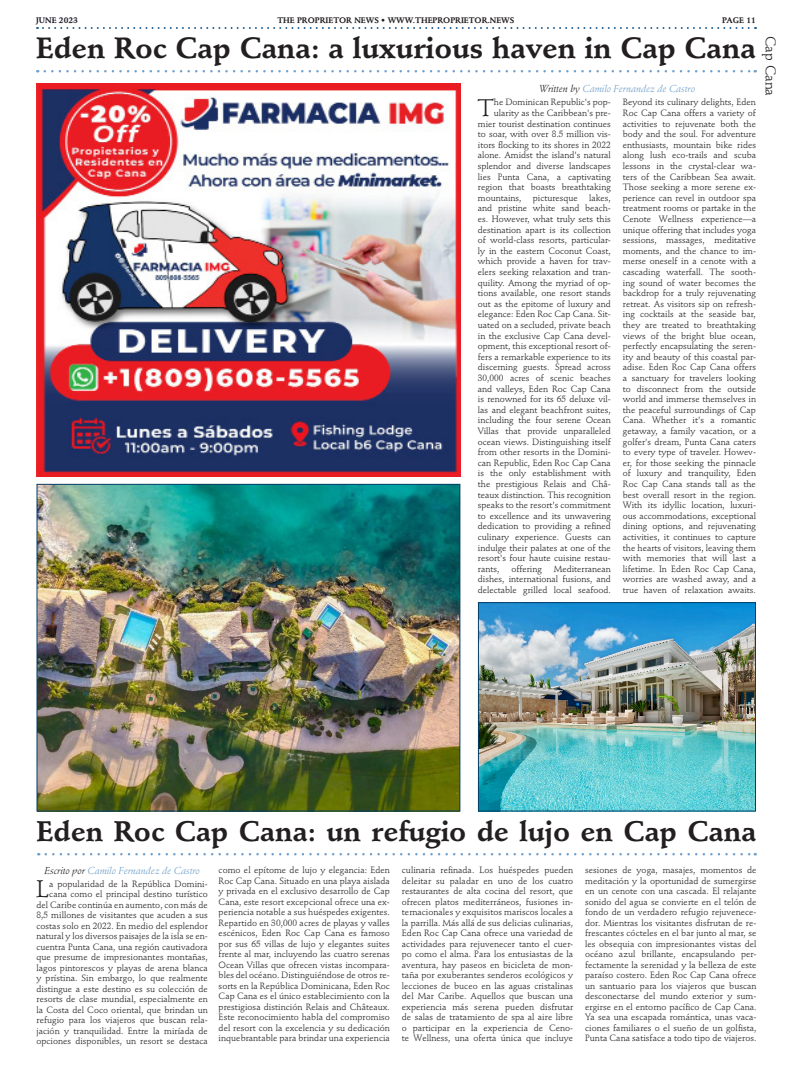
<style>
.page{position:relative;width:792px;height:1080px;background:#fff}
.page>*{position:absolute;margin:0;border:0;box-sizing:border-box;transform-origin:0 0}
.Article_Header{font:700 29px "Stempel Schneidler Std";color:#231f20}
.Article_Header-2{font:700 28px "Stempel Schneidler Std";color:#231f20}
.Article_Body{font:23.8px "Stempel Schneidler Std";color:#231f20}
.Article_Body-2{font:23.7px "Stempel Schneidler Std";color:#231f20}
.t1{font:14px "Stempel Schneidler Std";color:#231f20}
.Author{font:italic 10px "Stempel Schneidler Std";color:#6fa0cb}
.Article_Body-3{font:9px/10.6px "Stempel Schneidler Std";letter-spacing:.005em;color:#231f20;text-align:justify}
.t2{font:700 8px "Stempel Schneidler Std";color:#231f20}
.t3{font:700 8px "Stempel Schneidler Std";color:#1d1a26}
.s1{color:#231f20}
</style>
<div class="page">
<svg style="left:37px;top:27px;width:719px;height:2px"></svg>
<svg style="left:46px;top:853px;width:710px;height:2px"></svg>
<svg style="left:45px;top:70px;width:711px;height:2px"></svg>
<img style="left:37px;top:84px;width:423px;height:392px">
<img style="left:39px;top:486px;width:419px;height:324px">
<div style="left:37px;top:484px;width:423px;height:328px;border:1px solid #063e66"></div>
<img style="left:480px;top:604px;width:274px;height:206px">
<div style="left:478px;top:602px;width:278px;height:210px;border:1px solid #063e66"></div>
<p class="t3" style="left:36px;top:15px;width:43px">JUNE 2023</p>
<p class="t2" style="left:277px;top:16px;width:239px">THE PROPRIETOR NEWS • WWW.THEPROPRIETOR.NEWS</p>
<p class="t2" style="left:722px;top:15px;width:35px">PAGE 11</p>
<p class="Article_Header" style="left:36px;top:31px;width:722px">Eden Roc Cap Cana: a luxurious haven in Cap Cana</p>
<p class="Author" style="left:539px;top:83px;width:157px"><span class="s1">Written by</span> Camilo Fernandez de Castro</p>
<h3 class="t1" style="left:779px;top:36px;width:62px;rotate:90deg">Cap Cana</h3>
<p class="Article_Body" style="left:478px;top:94px;width:17px">T</p>
<p class="Article_Body-3" style="left:494px;top:97px;width:119px">he Dominican Republic's pop-</p>
<p class="Article_Body-3" style="left:494px;top:108px;width:119px">ularity as the Caribbean's pre-</p>
<p class="Article_Body-3" style="left:478px;top:118px;width:135px">mier tourist destination continues</p>
<p class="Article_Body-3" style="left:478px;top:129px;width:135px">to soar, with over 8.5 million vis-</p>
<p class="Article_Body-3" style="left:478px;top:139px;width:135px">itors flocking to its shores in 2022</p>
<p class="Article_Body-3" style="left:478px;top:150px;width:135px">alone. Amidst the island's natural</p>
<p class="Article_Body-3" style="left:478px;top:161px;width:135px">splendor and diverse landscapes</p>
<p class="Article_Body-3" style="left:478px;top:171px;width:135px">lies Punta Cana, a captivating</p>
<p class="Article_Body-3" style="left:478px;top:182px;width:135px">region that boasts breathtaking</p>
<p class="Article_Body-3" style="left:478px;top:192px;width:45px">mountains,</p>
<p class="Article_Body-3" style="left:533px;top:192px;width:47px">picturesque</p>
<p class="Article_Body-3" style="left:478px;top:192px;width:135px;text-indent:111px">lakes, and pristine white sand beach&shy;es. However, what truly sets this destination apart is its collection of world-class resorts, particular&shy;ly in the eastern Coconut Coast, which provide a haven for trav&shy;elers seeking relaxation and tran&shy;quility. Among the myriad of op&shy;tions available, one resort stands out as the epitome of luxury and elegance: Eden Roc Cap Cana. Sit&shy;uated on a secluded, private beach in the exclusive Cap Cana devel&shy;opment, this exceptional resort of&shy;fers a remarkable experience to its discerning guests. Spread across 30,000 acres of scenic beaches and valleys, Eden Roc Cap Cana is renowned for its 65 deluxe vil&shy;las and elegant beachfront suites, including the four serene Ocean Villas that provide unparalleled ocean views. Distinguishing itself from other resorts in the Domini&shy;can Republic, Eden Roc Cap Cana is the only establishment with the prestigious Relais and Châ&shy;teaux distinction. This recognition speaks to the resort's commitment to excellence and its unwavering dedication to providing a refined culinary experience. Guests can indulge their palates at one of the resort's four haute cuisine restau&shy;rants,</p>
<p class="Article_Body-3" style="left:478px;top:563px;width:135px;text-indent:76px">Mediterranean dishes, international fusions, and delectable grilled local seafood.</p>
<p class="Article_Body-3" style="left:511px;top:563px;width:32px">offering</p>
<p class="Article_Body-3" style="left:623px;top:97px;width:135px">Beyond its culinary delights, Eden Roc Cap Cana offers a variety of activities to rejuvenate both the body and the soul. For adventure enthusiasts, mountain bike rides along lush eco-trails and scuba lessons in the crystal-clear wa&shy;ters of the Caribbean Sea await.<br>Those seeking a more serene ex&shy;perience can revel in outdoor spa treatment rooms or partake in the Cenote Wellness experience—a unique offering that includes yoga sessions, massages, meditative moments, and the chance to im&shy;merse oneself in a cenote with a cascading waterfall. The sooth&shy;ing sound of water becomes the backdrop for a truly rejuvenating retreat. As visitors sip on refresh&shy;ing cocktails at the seaside bar, they are treated to breathtaking views of the bright blue ocean, perfectly encapsulating the seren&shy;ity and beauty of this coastal par&shy;adise. Eden Roc Cap Cana offers a sanctuary for travelers looking to disconnect from the outside world and immerse themselves in the peaceful surroundings of Cap Cana. Whether it's a romantic getaway, a family vacation, or a golfer's dream, Punta Cana caters to every type of traveler. Howev&shy;er, for those seeking the pinnacle of luxury and tranquility, Eden Roc Cap Cana stands tall as the best overall resort in the region.<br>With its idyllic location, luxuri&shy;ous accommodations, exceptional dining options, and rejuvenating activities, it continues to capture the hearts of visitors, leaving them with memories that will last a lifetime. In Eden Roc Cap Cana, worries are washed away, and a true haven of relaxation awaits.</p>
<p class="Article_Header-2" style="left:37px;top:815px;width:721px">Eden Roc Cap Cana: un refugio de lujo en Cap Cana</p>
<p class="Author" style="left:44px;top:865px;width:157px"><span class="s1">Escrito por</span> Camilo Fernandez de Castro</p>
<p class="Article_Body-2" style="left:36px;top:875px;width:14px">L</p>
<p class="Article_Body-3" style="left:37px;top:878px;width:173px;text-align:right">a popularidad de la República Domini&shy;cana como el principal destino turístico del Caribe continúa en aumento, con más de 8,5 millones de visitantes que acuden a sus costas solo en 2022. En medio del esplendor natural y los diversos paisajes de la isla se en&shy;cuentra Punta Cana, una región cautivadora que presume de impresionantes montañas, lagos pintorescos y playas de arena blanca y prístina. Sin embargo, lo que realmente distingue a este destino es su colección de resorts de clase mundial, especialmente en la Costa del Coco oriental, que brindan un refugio para los viajeros que buscan rela&shy;jación y tranquilidad. Entre la miríada de opciones disponibles, un resort se destaca</p>
<p class="Article_Body-3" style="left:219px;top:865px;width:173px">como el epítome de lujo y elegancia: Eden Roc Cap Cana. Situado en una playa aislada y privada en el exclusivo desarrollo de Cap Cana, este resort excepcional ofrece una ex&shy;periencia notable a sus huéspedes exigentes.<br>Repartido en 30,000 acres de playas y valles escénicos, Eden Roc Cap Cana es famoso por sus 65 villas de lujo y elegantes suites frente al mar, incluyendo las cuatro serenas Ocean Villas que ofrecen vistas incompara&shy;bles del océano. Distinguiéndose de otros re&shy;sorts en la República Dominicana, Eden Roc Cap Cana es el único establecimiento con la prestigiosa distinción Relais and Châteaux.<br>Este reconocimiento habla del compromiso del resort con la excelencia y su dedicación inquebrantable para brindar una experiencia</p>
<p class="Article_Body-3" style="left:402px;top:865px;width:173px">culinaria refinada. Los huéspedes pueden deleitar su paladar en uno de los cuatro restaurantes de alta cocina del resort, que ofrecen platos mediterráneos, fusiones in&shy;ternacionales y exquisitos mariscos locales a la parrilla. Más allá de sus delicias culinarias, Eden Roc Cap Cana ofrece una variedad de actividades para rejuvenecer tanto el cuer&shy;po como el alma. Para los entusiastas de la aventura, hay paseos en bicicleta de mon&shy;taña por exuberantes senderos ecológicos y lecciones de buceo en las aguas cristalinas del Mar Caribe. Aquellos que buscan una experiencia más serena pueden disfrutar de salas de tratamiento de spa al aire libre o participar en la experiencia de Ceno&shy;te Wellness, una oferta única que incluye</p>
<p class="Article_Body-3" style="left:585px;top:865px;width:173px">sesiones de yoga, masajes, momentos de meditación y la oportunidad de sumergirse en un cenote con una cascada. El relajante sonido del agua se convierte en el telón de fondo de un verdadero refugio rejuvenece&shy;dor. Mientras los visitantes disfrutan de re&shy;frescantes cócteles en el bar junto al mar, se les obsequia con impresionantes vistas del océano azul brillante, encapsulando per&shy;fectamente la serenidad y la belleza de este paraíso costero. Eden Roc Cap Cana ofrece un santuario para los viajeros que buscan desconectarse del mundo exterior y sum&shy;ergirse en el entorno pacífico de Cap Cana.<br>Ya sea una escapada romántica, unas vaca&shy;ciones familiares o el sueño de un golfista, Punta Cana satisface a todo tipo de viajeros.</p>
</div>
